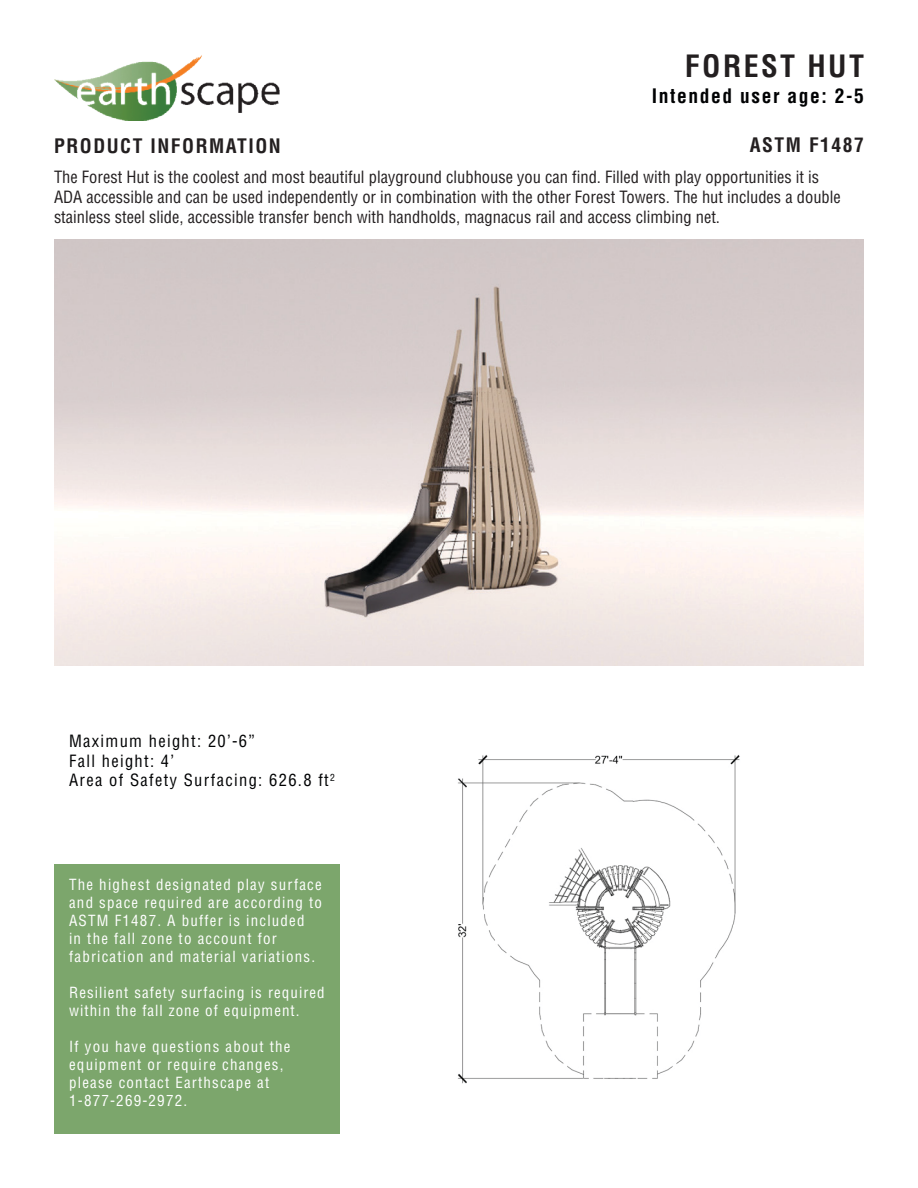
<style>
.page{position:relative;width:918px;height:1188px;background:#fff}
.page>*{position:absolute;margin:0;border:0;box-sizing:border-box;transform-origin:0 0}
.t1{font:700 condensed 30px "Helvetica";letter-spacing:.08em;color:#231f20}
.t2{font:700 condensed 19.5px "Helvetica";letter-spacing:.08em;color:#231f20}
.t3{font:700 condensed 19.5px "Helvetica";letter-spacing:.08em;color:#010203}
.t4{font:condensed 16.5px/19.8px "Helvetica";color:#231f20}
.t5{font:condensed 16.5px "Helvetica";letter-spacing:.08em;color:#010203}
.t6{font:condensed 15px/18px "Helvetica";letter-spacing:.08em;color:#fff}
</style>
<div class="page">
<img style="left:54px;top:55px;width:226px;height:65px">
<div style="left:54px;top:864px;width:286px;height:270px;background:#7ca66c"></div>
<img style="left:458px;top:755px;width:282px;height:329px">
<img style="left:54px;top:240px;width:810px;height:425px">
<h2 class="t2" style="left:54px;top:134px;width:228px">PRODUCT INFORMATION</h2>
<p class="t1" style="left:685px;top:47px;width:181px">FOREST HUT</p>
<p class="t3" style="left:652px;top:83px;width:214px">Intended user age: 2-5</p>
<p class="t2" style="left:750px;top:133px;width:116px">ASTM F1487</p>
<p class="t4" style="left:54px;top:167px;width:788px">The Forest Hut is the coolest and most beautiful playground clubhouse you can find. Filled with play opportunities it is<br>ADA accessible and can be used independently or in combination with the other Forest Towers. The hut includes a double stainless steel slide, accessible transfer bench with handholds, magnacus rail and access climbing net.</p>
<p class="t5" style="left:69px;top:730px;width:187px">Maximum height: 20’-6”</p>
<p class="t5" style="left:69px;top:750px;width:107px">Fall height: 4’</p>
<p class="t5" style="left:69px;top:770px;width:267px">Area of Safety Surfacing: 626.8 ft<sup>2</sup></p>
<p class="t6" style="left:69px;top:875px;width:254px">The highest designated play surface and space required are according to ASTM F1487. A buffer is included<br>in the fall zone to account for fabrication and material variations.</p>
<p class="t6" style="left:69px;top:983px;width:257px">Resilient safety surfacing is required within the fall zone of equipment.</p>
<p class="t6" style="left:69px;top:1037px;width:223px">If you have questions about the equipment or require changes, please contact Earthscape at</p>
<p class="t6" style="left:69px;top:1091px;width:120px">1-877-269-2972.</p>
</div>
